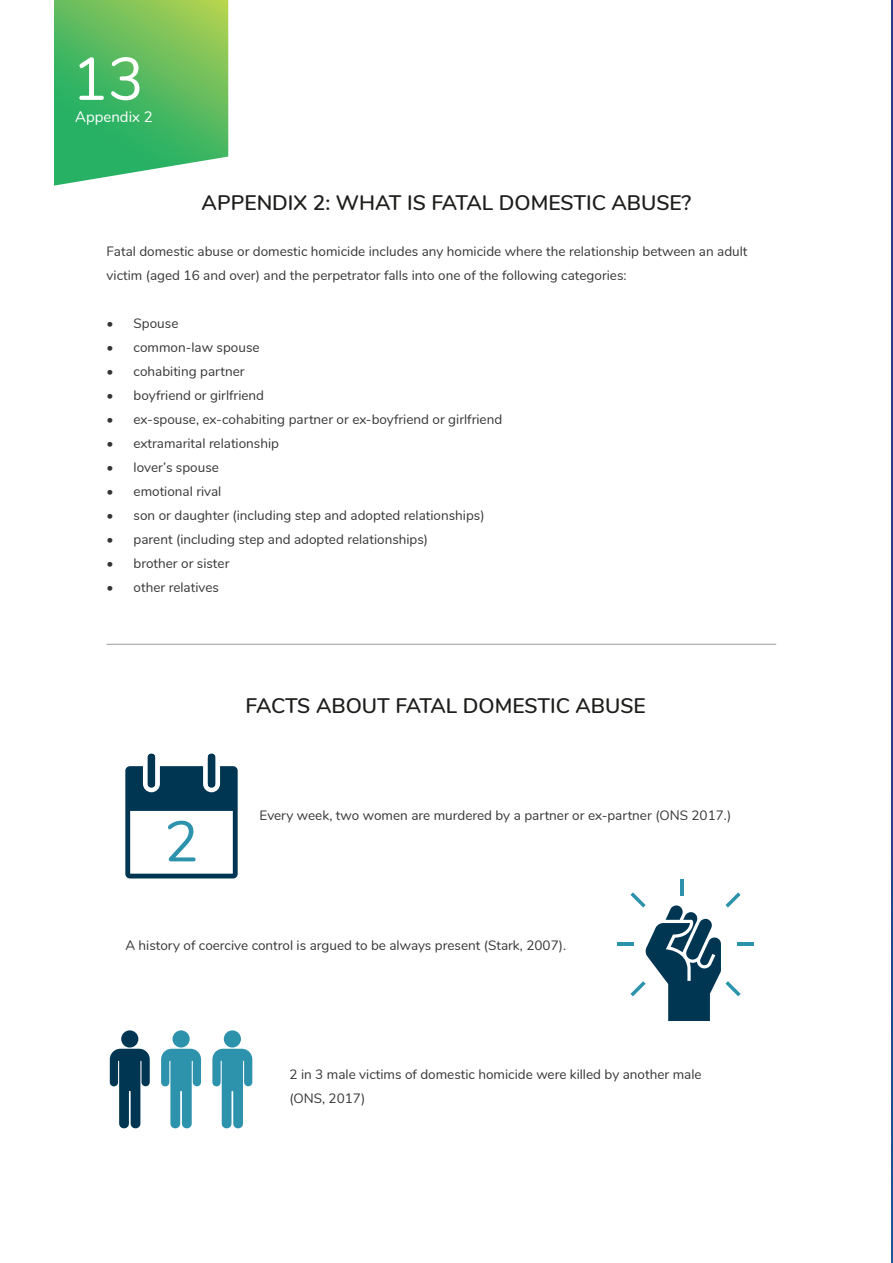
<style>
.page{position:relative;width:893px;height:1263px;background:#fff}
.page>*{position:absolute;margin:0;border:0;box-sizing:border-box;transform-origin:0 0}
.t1{font:60px "Nunito";color:#fff}
.t2{font:57.15px "Nunito";color:#2d92ac}
.t3{font:600 21px "Nunito";color:#1d1d1b}
.t4{font:15px "Nunito";color:#fff}
.t5{font:13.5px/24px "Nunito";color:#363636}
</style>
<div class="page">
<svg style="left:54px;top:0;width:174px;height:186px;background:#61bf6c"></svg>
<hr style="left:738px;top:942px;width:16px;height:4px;background:#2d92ac">
<hr style="left:681px;top:879px;width:3px;height:16px;background:#2d92ac">
<hr style="left:617px;top:942px;width:16px;height:4px;background:#2d92ac">
<svg style="left:630px;top:892px;width:111px;height:129px"></svg>
<svg style="left:110px;top:1030px;width:40px;height:98px"></svg>
<svg style="left:161px;top:1030px;width:40px;height:98px"></svg>
<svg style="left:212px;top:1030px;width:40px;height:98px"></svg>
<svg style="left:125px;top:754px;width:113px;height:124px"></svg>
<hr style="left:106px;top:644px;width:670px;height:1px;background:#000001">
<svg style="left:891px;top:0;width:2px;height:1263px;background:#23418c"></svg>
<p class="t1" style="left:72px;top:35px;width:73px">13</p>
<p class="t4" style="left:75px;top:106px;width:79px">Appendix 2</p>
<p class="t3" style="left:202px;top:188px;width:491px">APPENDIX 2: WHAT IS FATAL DOMESTIC ABUSE?</p>
<p class="t5" style="left:107px;top:239px;width:642px">Fatal domestic abuse or domestic homicide includes any homicide where the relationship between an adult victim (aged 16 and over) and the perpetrator falls into one of the following categories:</p>
<p class="t5" style="left:107px;top:311px;width:73px">• Spouse</p>
<p class="t5" style="left:107px;top:335px;width:154px">• common-law spouse</p>
<p class="t5" style="left:107px;top:359px;width:139px">• cohabiting partner</p>
<p class="t5" style="left:107px;top:383px;width:159px">• boyfriend or girlfriend</p>
<p class="t5" style="left:107px;top:407px;width:397px">• ex-spouse, ex-cohabiting partner or ex-boyfriend or girlfriend</p>
<p class="t5" style="left:107px;top:431px;width:174px">• extramarital relationship</p>
<p class="t5" style="left:107px;top:455px;width:114px">• lover’s spouse</p>
<p class="t5" style="left:107px;top:479px;width:116px">• emotional rival</p>
<p class="t5" style="left:107px;top:503px;width:380px">• son or daughter (including step and adopted relationships)</p>
<p class="t5" style="left:107px;top:527px;width:323px">• parent (including step and adopted relationships)</p>
<p class="t5" style="left:107px;top:551px;width:124px">• brother or sister</p>
<p class="t5" style="left:107px;top:575px;width:114px">• other relatives</p>
<h2 class="t2" style="left:164px;top:800px;width:36px">2</h2>
<p class="t3" style="left:246px;top:690px;width:402px">FACTS ABOUT FATAL DOMESTIC ABUSE</p>
<p class="t5" style="left:259px;top:803px;width:473px">Every week, two women are murdered by a partner or ex-partner (ONS 2017.)</p>
<p class="t5" style="left:125px;top:932px;width:442px">A history of coercive control is argued to be always present (Stark, 2007).</p>
<p class="t5" style="left:289px;top:1061px;width:414px">2 in 3 male victims of domestic homicide were killed by another male</p>
<p class="t5" style="left:289px;top:1085px;width:77px">(ONS, 2017)</p>
</div>
